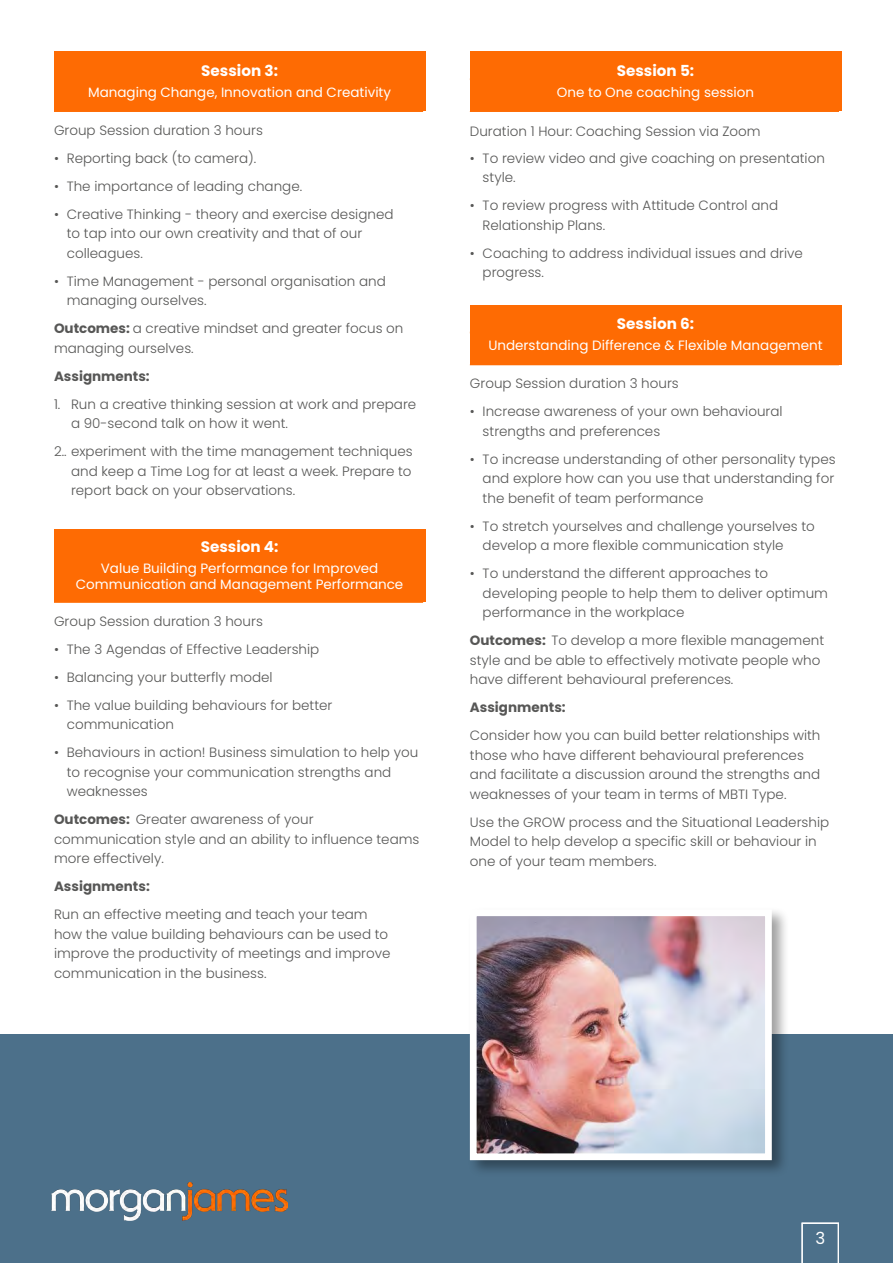
<style>
.page{position:relative;width:893px;height:1263px;background:#fff}
.page>*{position:absolute;margin:0;border:0;box-sizing:border-box;transform-origin:0 0}
.t1{font:16.65px "Poppins";color:#fff}
.t2{font:700 15.15px "Poppins";color:#fff}
.t3{font:300 13.5px/19.5px "Poppins";color:#575756}
.t4{font:13.5px/16.2px "Poppins";color:#fff;text-align:center}
.t5{font:700 13.5px "Poppins";color:#575756}
.s1{font-weight:700}
</style>
<div class="page">
<div style="left:0;top:1035px;width:893px;height:228px;background:#4c708a"></div>
<svg style="left:801px;top:1222px;width:38px;height:41px"></svg>
<img style="left:52px;top:1182px;width:235px;height:38px">
<hr style="left:54px;top:111px;width:369px;height:1px;background:#fe6b03">
<hr style="left:54px;top:602px;width:369px;height:1px;background:#fe6b03">
<div style="left:54px;top:52px;width:371px;height:59px;background:#fe6b03"></div>
<div style="left:54px;top:530px;width:371px;height:72px;background:#fe6b03"></div>
<hr style="left:470px;top:111px;width:369px;height:1px;background:#fe6b03">
<hr style="left:470px;top:364px;width:369px;height:1px;background:#fe6b03">
<div style="left:470px;top:52px;width:371px;height:59px;background:#fe6b03"></div>
<div style="left:470px;top:305px;width:371px;height:59px;background:#fe6b03"></div>
<div style="left:467px;top:906px;width:322px;height:271px;background:#000;opacity:.37"></div>
<img style="left:478px;top:917px;width:286px;height:235px">
<div style="left:470px;top:909px;width:302px;height:251px;border:7px solid #fff"></div>
<p class="t2" style="left:201px;top:62px;width:78px">Session 3:</p>
<p class="t4" style="left:88px;top:84px;width:305px">Managing Change, Innovation and Creativity</p>
<p class="t3" style="left:54px;top:120px;width:210px">Group Session duration 3 hours</p>
<p class="t3" style="left:54px;top:148px;width:204px">• Reporting back (to camera).</p>
<p class="t3" style="left:54px;top:176px;width:250px">• The importance of leading change.</p>
<p class="t3" style="left:67px;top:204px;width:328px;text-indent:-13px">• Creative Thinking - theory and exercise designed to tap into our own creativity and that of our colleagues.</p>
<p class="t3" style="left:67px;top:271px;width:320px;text-indent:-13px">• Time Management - personal organisation and managing ourselves.</p>
<p class="t3" style="left:54px;top:319px;width:351px"><span class="s1">Outcomes:</span> a creative mindset and greater focus on managing ourselves.</p>
<p class="t5" style="left:54px;top:368px;width:97px">Assignments:</p>
<p class="t3" style="left:71px;top:394px;width:347px;text-indent:-17px">1. Run a creative thinking session at work and prepare a 90-second talk on how it went.</p>
<p class="t3" style="left:71px;top:442px;width:343px;text-align:justify;text-indent:-17px">2.. experiment with the time management techniques and keep a Time Log for at least a week. Prepare to report back on your observations.</p>
<p class="t2" style="left:201px;top:538px;width:79px">Session 4:</p>
<p class="t4" style="left:76px;top:560px;width:329px">Value Building Performance for Improved<br>Communication and Management Performance</p>
<p class="t3" style="left:54px;top:611px;width:210px">Group Session duration 3 hours</p>
<p class="t3" style="left:54px;top:639px;width:267px">• The 3 Agendas of Effective Leadership</p>
<p class="t3" style="left:54px;top:667px;width:220px">• Balancing your butterfly model</p>
<p class="t3" style="left:67px;top:695px;width:267px;text-indent:-13px">• The value building behaviours for better communication</p>
<p class="t3" style="left:67px;top:743px;width:353px;text-indent:-13px">• Behaviours in action! Business simulation to help you to recognise your communication strengths and weaknesses</p>
<p class="t3" style="left:54px;top:810px;width:367px"><span class="s1">Outcomes:</span> Greater awareness of your communication style and an ability to influence teams more effectively.</p>
<p class="t5" style="left:54px;top:879px;width:97px">Assignments:</p>
<p class="t3" style="left:54px;top:905px;width:338px">Run an effective meeting and teach your team how the value building behaviours can be used to improve the productivity of meetings and improve communication in the business.</p>
<p class="t2" style="left:617px;top:62px;width:79px">Session 5:</p>
<p class="t4" style="left:557px;top:84px;width:199px">One to One coaching session</p>
<p class="t3" style="left:470px;top:121px;width:292px">Duration 1 Hour: Coaching Session via Zoom</p>
<p class="t3" style="left:483px;top:148px;width:344px;text-indent:-13px">• To review video and give coaching on presentation style.</p>
<p class="t3" style="left:483px;top:196px;width:297px;text-indent:-13px">• To review progress with Attitude Control and<br>Relationship Plans.</p>
<p class="t3" style="left:483px;top:243px;width:322px;text-indent:-13px">• Coaching to address individual issues and drive progress.</p>
<p class="t2" style="left:617px;top:315px;width:79px">Session 6:</p>
<p class="t4" style="left:488px;top:337px;width:336px">Understanding Difference &amp; Flexible Management</p>
<p class="t3" style="left:470px;top:374px;width:210px">Group Session duration 3 hours</p>
<p class="t3" style="left:483px;top:402px;width:301px;text-indent:-13px">• Increase awareness of your own behavioural strengths and preferences</p>
<p class="t3" style="left:483px;top:449px;width:355px;text-align:justify;text-indent:-13px">• To increase understanding of other personality types and explore how can you use that understanding for the benefit of team performance</p>
<p class="t3" style="left:483px;top:516px;width:334px;text-indent:-13px">• To stretch yourselves and challenge yourselves to develop a more flexible communication style</p>
<p class="t3" style="left:483px;top:564px;width:347px;text-indent:-13px">• To understand the different approaches to developing people to help them to deliver optimum performance in the workplace</p>
<p class="t3" style="left:470px;top:631px;width:356px"><span class="s1">Outcomes:</span> To develop a more flexible management style and be able to effectively motivate people who have different behavioural preferences.</p>
<p class="t5" style="left:470px;top:700px;width:97px">Assignments:</p>
<p class="t3" style="left:470px;top:726px;width:352px">Consider how you can build better relationships with those who have different behavioural preferences and facilitate a discussion around the strengths and weaknesses of your team in terms of MBTI Type.</p>
<p class="t3" style="left:470px;top:812px;width:361px">Use the GROW process and the Situational Leadership<br>Model to help develop a specific skill or behaviour in one of your team members.</p>
<p class="t1" style="left:815px;top:1229px;width:11px">3</p>
</div>
